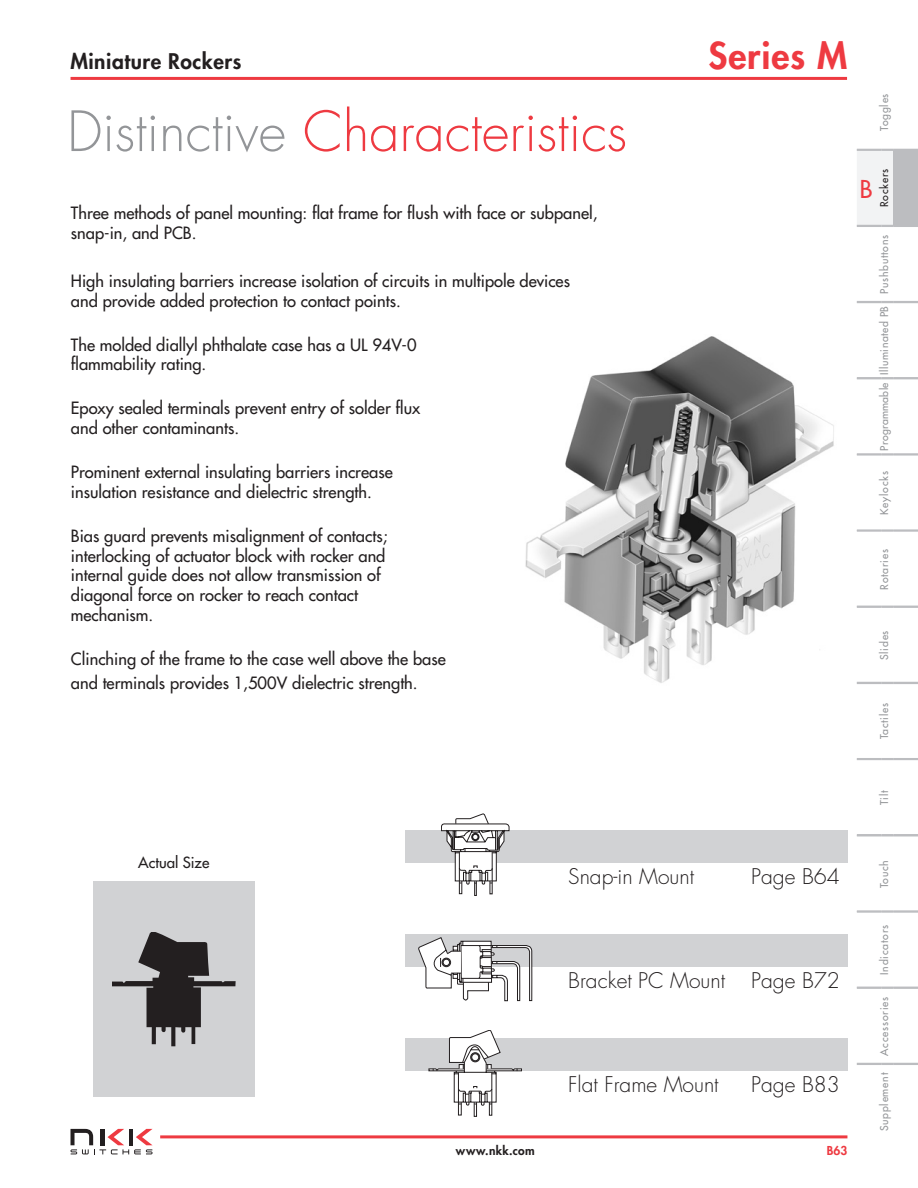
<style>
.page{position:relative;width:918px;height:1188px;background:#fff}
.page>*{position:absolute;margin:0;border:0;box-sizing:border-box;transform-origin:0 0}
.t1{font:300 54px "Futura Std";color:#ee3a41}
.Series_Header_Left{font:800 36px "Futura Std";letter-spacing:.025em;color:#ee3a41}
.t2{font:500 24px "Futura Std";color:#ee3a41}
.Title-Section{font:300 21px "Futura Std";color:#231f20}
.Series_Header_Left-2{font:800 21px "Futura Std";letter-spacing:.025em;color:#231f20}
.Body_text{font:500 16.5px/19.8px "Futura Std";color:#231f20}
.t3{font:500 15px "Futura Std";color:#231f20}
.Footer_Left{font:800 12px "Futura Std";letter-spacing:.035em;color:#231f20}
.Page_No__Right{font:800 12px "Futura Std";color:#ee3a41}
.t4{font:500 10.5px "Futura Std";letter-spacing:.075em;color:#939598}
.t5{font:500 10.5px "Futura Std";letter-spacing:.05em;color:#939598}
.t6{font:500 10.5px "Futura Std";letter-spacing:.025em;color:#939598}
.t7{font:500 10.5px "Futura Std";letter-spacing:.075em;color:#231f20}
.s1{color:#939598}
</style>
<div class="page">
<hr style="left:71px;top:77px;width:776px;height:3px;background:#ee3a41">
<svg style="left:71px;top:1129px;width:82px;height:25px"></svg>
<hr style="left:160px;top:1135px;width:687px;height:3px;background:#ee3a41">
<hr style="left:857px;top:911px;width:24px;height:2px;background:#bcbdc0">
<hr style="left:893px;top:911px;width:25px;height:2px;background:#bcbdc0">
<svg style="left:857px;top:987px;width:36px;height:2px"></svg>
<hr style="left:893px;top:987px;width:25px;height:2px;background:#bcbdc0">
<svg style="left:857px;top:1063px;width:61px;height:2px"></svg>
<hr style="left:857px;top:454px;width:24px;height:2px;background:#bcbdc0">
<hr style="left:857px;top:529px;width:24px;height:2px;background:#bcbdc0">
<hr style="left:893px;top:454px;width:25px;height:2px;background:#bcbdc0">
<hr style="left:893px;top:529px;width:25px;height:2px;background:#bcbdc0">
<hr style="left:857px;top:530px;width:24px;height:2px;background:#bcbdc0">
<svg style="left:881px;top:529px;width:12px;height:3px"></svg>
<hr style="left:893px;top:530px;width:25px;height:2px;background:#bcbdc0">
<svg style="left:857px;top:301px;width:61px;height:2px"></svg>
<svg style="left:857px;top:606px;width:36px;height:2px"></svg>
<hr style="left:893px;top:606px;width:25px;height:2px;background:#bcbdc0">
<svg style="left:857px;top:682px;width:61px;height:2px"></svg>
<hr style="left:857px;top:453px;width:24px;height:2px;background:#bcbdc0">
<svg style="left:881px;top:453px;width:12px;height:3px"></svg>
<svg style="left:857px;top:377px;width:61px;height:2px"></svg>
<hr style="left:893px;top:453px;width:25px;height:2px;background:#bcbdc0">
<svg style="left:857px;top:149px;width:61px;height:78px"></svg>
<hr style="left:893px;top:149px;width:25px;height:2px;background:#bcbdc0">
<hr style="left:857px;top:910px;width:24px;height:2px;background:#bcbdc0">
<svg style="left:881px;top:910px;width:12px;height:3px"></svg>
<hr style="left:893px;top:910px;width:25px;height:2px;background:#bcbdc0">
<svg style="left:857px;top:834px;width:36px;height:2px"></svg>
<svg style="left:857px;top:758px;width:61px;height:2px"></svg>
<hr style="left:893px;top:834px;width:25px;height:2px;background:#bcbdc0">
<div style="left:93px;top:881px;width:162px;height:216px;background:#d1d2d4"></div>
<img style="left:525px;top:336px;width:309px;height:347px">
<div style="left:405px;top:1038px;width:442px;height:32px;background:#d1d2d4"></div>
<div style="left:474px;top:1102px;width:3px;height:15px;background:#fff;border:1px solid #231f20"></div>
<svg style="left:429px;top:1030px;width:93px;height:86px"></svg>
<div style="left:405px;top:935px;width:442px;height:32px;background:#d1d2d4"></div>
<svg style="left:418px;top:938px;width:114px;height:63px"></svg>
<div style="left:405px;top:830px;width:442px;height:33px;background:#d1d2d4"></div>
<div style="left:474px;top:881px;width:3px;height:15px;background:#fff;border:1px solid #231f20"></div>
<svg style="left:441px;top:814px;width:68px;height:80px"></svg>
<svg style="left:112px;top:932px;width:124px;height:114px"></svg>
<p class="Series_Header_Left-2" style="left:70px;top:48px;width:173px">Miniature Rockers</p>
<p class="Series_Header_Left" style="left:709px;top:33px;width:140px">Series M</p>
<p class="t1" style="left:67px;top:99px;width:562px"><span class="s1">Distinctive</span> Characteristics</p>
<p class="Body_text" style="left:71px;top:203px;width:528px">Three methods of panel mounting: flat frame for flush with face or subpanel, snap-in, and PCB.</p>
<p class="Body_text" style="left:71px;top:271px;width:501px">High insulating barriers increase isolation of circuits in multipole devices and provide added protection to contact points.</p>
<p class="Body_text" style="left:71px;top:335px;width:347px">The molded diallyl phthalate case has a UL 94V-0 flammability rating.</p>
<p class="Body_text" style="left:71px;top:398px;width:351px">Epoxy sealed terminals prevent entry of solder flux and other contaminants.</p>
<p class="Body_text" style="left:71px;top:462px;width:323px">Prominent external insulating barriers increase insulation resistance and dielectric strength.</p>
<p class="Body_text" style="left:71px;top:526px;width:318px">Bias guard prevents misalignment of contacts; interlocking of actuator block with rocker and internal guide does not allow transmission of diagonal force on rocker to reach contact mechanism.</p>
<p class="Body_text" style="left:71px;top:649px;width:376px">Clinching of the frame to the case well above the base</p>
<p class="Body_text" style="left:71px;top:673px;width:348px">and terminals provides 1,500V dielectric strength.</p>
<p class="t4" style="left:878px;top:131px;width:39px;rotate:-90deg">Toggles</p>
<p class="t2" style="left:860px;top:174px;width:14px">B</p>
<p class="t7" style="left:878px;top:207px;width:40px;rotate:-90deg">Rockers</p>
<p class="t4" style="left:878px;top:294px;width:61px;rotate:-90deg">Pushbuttons</p>
<p class="t5" style="left:878px;top:375px;width:70px;rotate:-90deg">Illuminated PB</p>
<p class="t6" style="left:878px;top:451px;width:70px;rotate:-90deg">Programmable</p>
<p class="t4" style="left:878px;top:515px;width:45px;rotate:-90deg">Keylocks</p>
<p class="t4" style="left:878px;top:590px;width:42px;rotate:-90deg">Rotaries</p>
<p class="t4" style="left:878px;top:660px;width:31px;rotate:-90deg">Slides</p>
<p class="t4" style="left:878px;top:739px;width:38px;rotate:-90deg">Tactiles</p>
<p class="t3" style="left:138px;top:853px;width:73px">Actual Size</p>
<p class="Title-Section" style="left:568px;top:864px;width:127px">Snap-in Mount</p>
<p class="Title-Section" style="left:751px;top:864px;width:90px">Page B64</p>
<p class="Title-Section" style="left:568px;top:968px;width:273px">Bracket PC Mount Page B72</p>
<p class="Title-Section" style="left:568px;top:1071px;width:152px">Flat Frame Mount</p>
<p class="Title-Section" style="left:751px;top:1071px;width:90px">Page B83</p>
<p class="Footer_Left" style="left:456px;top:1143px;width:81px">www.nkk.com</p>
<p class="Page_No__Right" style="left:827px;top:1143px;width:22px">B63</p>
<p class="t4" style="left:878px;top:805px;width:16px;rotate:-90deg">Tilt</p>
<p class="t4" style="left:878px;top:888px;width:30px;rotate:-90deg">Touch</p>
<p class="t4" style="left:878px;top:975px;width:51px;rotate:-90deg">Indicators</p>
<p class="t4" style="left:878px;top:1056px;width:60px;rotate:-90deg">Accessories</p>
<p class="t4" style="left:878px;top:1131px;width:60px;rotate:-90deg">Supplement</p>
</div>
